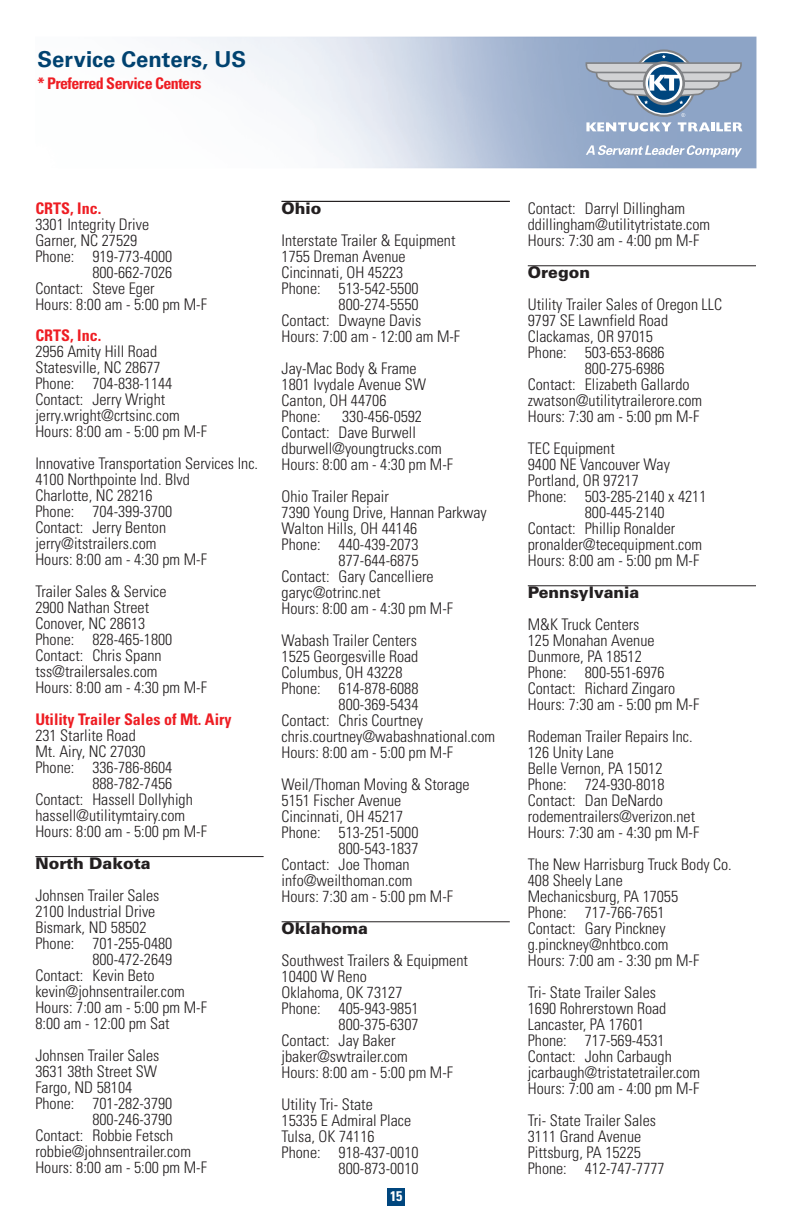
<style>
.page{position:relative;width:792px;height:1224px;background:#fff}
.page>*{position:absolute;margin:0;border:0;box-sizing:border-box;transform-origin:0 0}
.t1{font:700 22px "Univers";color:#004270}
.t2{font:300 condensed 16px/16px "Univers";color:#231f20}
.t3{font:700 condensed 16px "Univers";color:#ee1d23}
.t4{font:900 16px "Univers";color:#231f20}
.t5{font:700 condensed 16px "Univers";letter-spacing:-.035em;color:#ee1d23}
.t6{font:700 condensed 14px "Univers";color:#fff}
</style>
<div class="page">
<svg style="left:586px;top:122px;width:86px;height:9px"></svg>
<svg style="left:632px;top:49px;width:64px;height:68px"></svg>
<svg style="left:634px;top:52px;width:59px;height:62px"></svg>
<svg style="left:678px;top:113px;width:65px;height:18px"></svg>
<svg style="left:586px;top:55px;width:156px;height:49px;background:#96a7bb"></svg>
<svg style="left:586px;top:145px;width:156px;height:12px"></svg>
<div style="left:388px;top:1188px;width:17px;height:18px;background:#00467e"></div>
<hr style="left:35px;top:856px;width:229px;height:1px;background:#231f20">
<hr style="left:282px;top:201px;width:228px;height:1px;background:#231f20">
<hr style="left:282px;top:921px;width:228px;height:1px;background:#231f20">
<hr style="left:528px;top:265px;width:228px;height:1px;background:#231f20">
<hr style="left:528px;top:585px;width:228px;height:1px;background:#231f20">
<h1 class="t1" style="left:38px;top:51px;width:210px">Service Centers, US</h1>
<p class="t5" style="left:38px;top:78px;width:166px">* Preferred Service Centers</p>
<p class="t3" style="left:35px;top:203px;width:67px">CRTS, Inc.</p>
<p class="t2" style="left:35px;top:218px;width:115px">3301 Integrity Drive</p>
<p class="t2" style="left:35px;top:234px;width:103px">Garner, NC 27529</p>
<p class="t2" style="left:35px;top:250px;width:138px">Phone: 919-773-4000</p>
<p class="t2" style="left:92px;top:266px;width:81px">800-662-7026</p>
<p class="t2" style="left:35px;top:282px;width:121px">Contact: Steve Eger</p>
<p class="t2" style="left:35px;top:298px;width:173px">Hours: 8:00 am - 5:00 pm M-F</p>
<p class="t3" style="left:35px;top:330px;width:67px">CRTS, Inc.</p>
<p class="t2" style="left:35px;top:345px;width:173px">2956 Amity Hill Road<br>Statesville, NC 28677<br>Phone: 704-838-1144<br>Contact: Jerry Wright jerry.wright@crtsinc.com<br>Hours: 8:00 am - 5:00 pm M-F</p>
<p class="t2" style="left:35px;top:457px;width:224px">Innovative Transportation Services Inc.<br>4100 Northpointe Ind. Blvd<br>Charlotte, NC 28216<br>Phone: 704-399-3700<br>Contact: Jerry Benton jerry@itstrailers.com<br>Hours: 8:00 am - 4:30 pm M-F</p>
<p class="t2" style="left:35px;top:585px;width:173px">Trailer Sales &amp; Service<br>2900 Nathan Street<br>Conover, NC 28613<br>Phone: 828-465-1800<br>Contact: Chris Spann tss@trailersales.com<br>Hours: 8:00 am - 4:30 pm M-F</p>
<p class="t3" style="left:35px;top:714px;width:198px">Utility Trailer Sales of Mt. Airy</p>
<p class="t2" style="left:35px;top:729px;width:102px">231 Starlite Road</p>
<p class="t2" style="left:35px;top:745px;width:112px">Mt. Airy, NC 27030</p>
<p class="t2" style="left:35px;top:761px;width:138px">Phone: 336-786-8604</p>
<p class="t2" style="left:92px;top:777px;width:81px">888-782-7456</p>
<p class="t2" style="left:35px;top:793px;width:159px">Contact: Hassell Dollyhigh</p>
<p class="t2" style="left:35px;top:809px;width:151px">hassell@utilitymtairy.com</p>
<p class="t2" style="left:35px;top:825px;width:173px">Hours: 8:00 am - 5:00 pm M-F</p>
<p class="t4" style="left:35px;top:858px;width:117px">North Dakota</p>
<p class="t2" style="left:35px;top:889px;width:126px">Johnsen Trailer Sales</p>
<p class="t2" style="left:35px;top:905px;width:121px">2100 Industrial Drive</p>
<p class="t2" style="left:35px;top:921px;width:113px">Bismark, ND 58502</p>
<p class="t2" style="left:35px;top:937px;width:138px">Phone: 701-255-0480</p>
<p class="t2" style="left:92px;top:953px;width:81px">800-472-2649</p>
<p class="t2" style="left:35px;top:969px;width:121px">Contact: Kevin Beto</p>
<p class="t2" style="left:35px;top:985px;width:151px">kevin@johnsentrailer.com</p>
<p class="t2" style="left:35px;top:1001px;width:173px">Hours: 7:00 am - 5:00 pm M-F</p>
<p class="t2" style="left:35px;top:1017px;width:136px">8:00 am - 12:00 pm Sat</p>
<p class="t2" style="left:35px;top:1049px;width:126px">Johnsen Trailer Sales</p>
<p class="t2" style="left:35px;top:1065px;width:123px">3631 38th Street SW</p>
<p class="t2" style="left:35px;top:1081px;width:98px">Fargo, ND 58104</p>
<p class="t2" style="left:35px;top:1097px;width:138px">Phone: 701-282-3790</p>
<p class="t2" style="left:92px;top:1113px;width:81px">800-246-3790</p>
<p class="t2" style="left:35px;top:1129px;width:139px">Contact: Robbie Fetsch</p>
<p class="t2" style="left:35px;top:1145px;width:157px">robbie@johnsentrailer.com</p>
<p class="t2" style="left:35px;top:1161px;width:173px">Hours: 8:00 am - 5:00 pm M-F</p>
<p class="t4" style="left:282px;top:203px;width:41px">Ohio</p>
<p class="t2" style="left:282px;top:234px;width:175px">Interstate Trailer &amp; Equipment</p>
<p class="t2" style="left:282px;top:250px;width:126px">1755 Dreman Avenue</p>
<p class="t2" style="left:282px;top:266px;width:123px">Cincinnati, OH 45223</p>
<p class="t2" style="left:282px;top:282px;width:138px">Phone: 513-542-5500</p>
<p class="t2" style="left:339px;top:298px;width:81px">800-274-5550</p>
<p class="t2" style="left:282px;top:314px;width:141px">Contact: Dwayne Davis</p>
<p class="t2" style="left:282px;top:330px;width:180px">Hours: 7:00 am - 12:00 am M-F</p>
<p class="t2" style="left:282px;top:362px;width:146px">Jay-Mac Body &amp; Frame<br>1801 Ivydale Avenue SW<br>Canton, OH 44706<br>Phone:</p>
<p class="t2" style="left:282px;top:410px;width:173px;text-indent:61px">330-456-0592<br>Contact: Dave Burwell dburwell@youngtrucks.com<br>Hours: 8:00 am - 4:30 pm M-F</p>
<p class="t2" style="left:282px;top:490px;width:109px">Ohio Trailer Repair</p>
<p class="t2" style="left:282px;top:506px;width:207px">7390 Young Drive, Hannan Parkway</p>
<p class="t2" style="left:282px;top:522px;width:137px">Walton Hills, OH 44146</p>
<p class="t2" style="left:282px;top:538px;width:138px">Phone: 440-439-2073</p>
<p class="t2" style="left:339px;top:554px;width:81px">877-644-6875</p>
<p class="t2" style="left:282px;top:570px;width:154px">Contact: Gary Cancelliere</p>
<p class="t2" style="left:282px;top:586px;width:100px">garyc@otrinc.net</p>
<p class="t2" style="left:282px;top:602px;width:173px">Hours: 8:00 am - 4:30 pm M-F</p>
<p class="t2" style="left:282px;top:634px;width:137px">Wabash Trailer Centers</p>
<p class="t2" style="left:282px;top:650px;width:138px">1525 Georgesville Road</p>
<p class="t2" style="left:282px;top:666px;width:122px">Columbus, OH 43228</p>
<p class="t2" style="left:282px;top:682px;width:138px">Phone: 614-878-6088</p>
<p class="t2" style="left:339px;top:698px;width:81px">800-369-5434</p>
<p class="t2" style="left:282px;top:714px;width:143px">Contact: Chris Courtney</p>
<p class="t2" style="left:282px;top:730px;width:215px">chris.courtney@wabashnational.com</p>
<p class="t2" style="left:282px;top:746px;width:173px">Hours: 8:00 am - 5:00 pm M-F</p>
<p class="t2" style="left:282px;top:778px;width:190px">Weil/Thoman Moving &amp; Storage</p>
<p class="t2" style="left:282px;top:794px;width:121px">5151 Fischer Avenue</p>
<p class="t2" style="left:282px;top:810px;width:123px">Cincinnati, OH 45217</p>
<p class="t2" style="left:282px;top:826px;width:138px">Phone: 513-251-5000</p>
<p class="t2" style="left:339px;top:842px;width:81px">800-543-1837</p>
<p class="t2" style="left:282px;top:858px;width:130px">Contact: Joe Thoman</p>
<p class="t2" style="left:282px;top:874px;width:132px">info@weilthoman.com</p>
<p class="t2" style="left:282px;top:890px;width:173px">Hours: 7:30 am - 5:00 pm M-F</p>
<p class="t4" style="left:282px;top:923px;width:88px">Oklahoma</p>
<p class="t2" style="left:282px;top:954px;width:188px">Southwest Trailers &amp; Equipment</p>
<p class="t2" style="left:282px;top:970px;width:87px">10400 W Reno</p>
<p class="t2" style="left:282px;top:986px;width:122px">Oklahoma, OK 73127</p>
<p class="t2" style="left:282px;top:1002px;width:138px">Phone: 405-943-9851</p>
<p class="t2" style="left:339px;top:1018px;width:81px">800-375-6307</p>
<p class="t2" style="left:282px;top:1034px;width:115px">Contact: Jay Baker</p>
<p class="t2" style="left:282px;top:1050px;width:128px">jbaker@swtrailer.com</p>
<p class="t2" style="left:282px;top:1066px;width:173px">Hours: 8:00 am - 5:00 pm M-F</p>
<p class="t2" style="left:282px;top:1098px;width:93px">Utility Tri- State</p>
<p class="t2" style="left:282px;top:1114px;width:131px">15335 E Admiral Place</p>
<p class="t2" style="left:282px;top:1130px;width:94px">Tulsa, OK 74116</p>
<p class="t2" style="left:282px;top:1146px;width:138px">Phone: 918-437-0010</p>
<p class="t2" style="left:339px;top:1162px;width:81px">800-873-0010</p>
<p class="t6" style="left:390px;top:1191px;width:14px">15</p>
<p class="t2" style="left:528px;top:202px;width:184px">Contact: Darryl Dillingham ddillingham@utilitytristate.com<br>Hours: 7:30 am - 4:00 pm M-F</p>
<p class="t4" style="left:528px;top:267px;width:64px">Oregon</p>
<p class="t2" style="left:528px;top:298px;width:196px">Utility Trailer Sales of Oregon LLC</p>
<p class="t2" style="left:528px;top:314px;width:142px">9797 SE Lawnfield Road</p>
<p class="t2" style="left:528px;top:330px;width:127px">Clackamas, OR 97015</p>
<p class="t2" style="left:528px;top:346px;width:138px">Phone: 503-653-8686</p>
<p class="t2" style="left:585px;top:362px;width:81px">800-275-6986</p>
<p class="t2" style="left:528px;top:378px;width:163px">Contact: Elizabeth Gallardo</p>
<p class="t2" style="left:528px;top:394px;width:176px">zwatson@utilitytrailerore.com</p>
<p class="t2" style="left:528px;top:410px;width:173px">Hours: 7:30 am - 5:00 pm M-F</p>
<p class="t2" style="left:528px;top:442px;width:89px">TEC Equipment</p>
<p class="t2" style="left:528px;top:458px;width:144px">9400 NE Vancouver Way</p>
<p class="t2" style="left:528px;top:474px;width:113px">Portland, OR 97217</p>
<p class="t2" style="left:528px;top:490px;width:180px">Phone: 503-285-2140 x 4211</p>
<p class="t2" style="left:585px;top:506px;width:81px">800-445-2140</p>
<p class="t2" style="left:528px;top:522px;width:149px">Contact: Phillip Ronalder</p>
<p class="t2" style="left:528px;top:538px;width:176px">pronalder@tecequipment.com</p>
<p class="t2" style="left:528px;top:554px;width:173px">Hours: 8:00 am - 5:00 pm M-F</p>
<p class="t4" style="left:528px;top:587px;width:113px">Pennsylvania</p>
<p class="t2" style="left:528px;top:618px;width:173px">M&amp;K Truck Centers<br>125 Monahan Avenue<br>Dunmore, PA 18512<br>Phone: 800-551-6976<br>Contact: Richard Zingaro<br>Hours: 7:30 am - 5:00 pm M-F</p>
<p class="t2" style="left:528px;top:730px;width:173px">Rodeman Trailer Repairs Inc.<br>126 Unity Lane<br>Belle Vernon, PA 15012<br>Phone: 724-930-8018<br>Contact: Dan DeNardo rodementrailers@verizon.net<br>Hours: 7:30 am - 4:30 pm M-F</p>
<p class="t2" style="left:528px;top:858px;width:206px">The New Harrisburg Truck Body Co.<br>408 Sheely Lane<br>Mechanicsburg, PA 17055<br>Phone: 717-766-7651<br>Contact: Gary Pinckney g.pinckney@nhtbco.com<br>Hours: 7:00 am - 3:30 pm M-F</p>
<p class="t2" style="left:528px;top:986px;width:174px">Tri- State Trailer Sales<br>1690 Rohrerstown Road<br>Lancaster, PA 17601<br>Phone: 717-569-4531<br>Contact: John Carbaugh jcarbaugh@tristatetrailer.com<br>Hours: 7:00 am - 4:00 pm M-F</p>
<p class="t2" style="left:528px;top:1114px;width:138px">Tri- State Trailer Sales<br>3111 Grand Avenue<br>Pittsburg, PA 15225<br>Phone: 412-747-7777</p>
</div>
